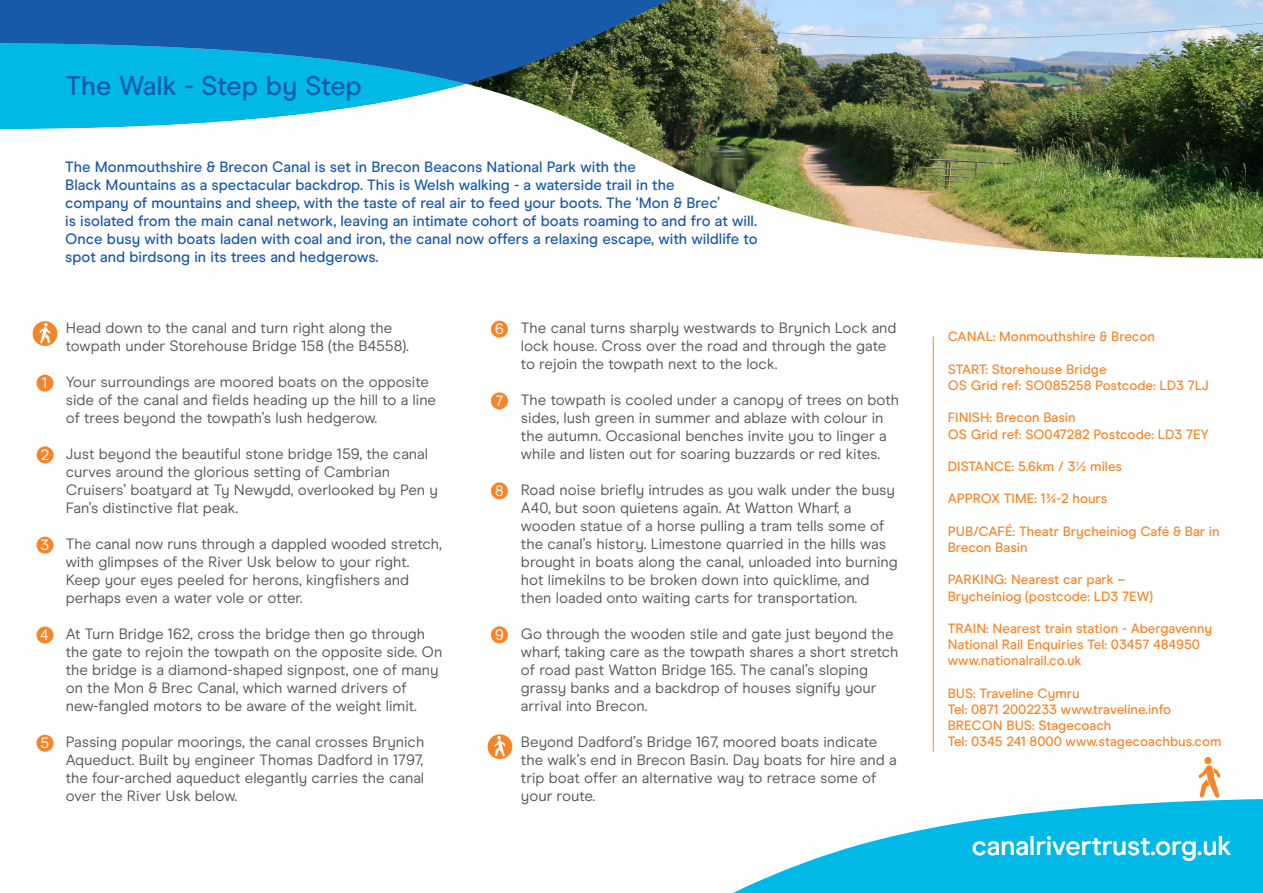
<style>
.page{position:relative;width:1263px;height:893px;background:#fff}
.page>*{position:absolute;margin:0;border:0;box-sizing:border-box;transform-origin:0 0}
.t1{font:500 27px "Modern Era";color:#fff}
.t2{font:500 27px "Modern Era";color:#185aaa}
.t3{font:15px/18px "Modern Era";color:#57585a}
.t4{font:500 15px/18px "Modern Era";color:#185aaa}
.t5{font:15px "Modern Era";color:#fff}
.t6{font:500 13.5px/16.2px "Modern Era";color:#f58529}
</style>
<div class="page">
<img style="left:694px;top:0;width:569px;height:84px">
<svg style="left:0;top:0;width:694px;height:84px;background:#225789"></svg>
<svg style="left:0;top:43px;width:466px;height:41px;background:#079dd5"></svg>
<svg style="left:0;top:84px;width:1263px;height:308px"></svg>
<svg style="left:733px;top:799px;width:530px;height:94px;fill:#00b9e7"></svg>
<hr style="left:933px;top:336px;width:1px;height:416px;background:#f58529">
<div style="left:1204px;top:757px;width:7px;height:7px;background:#f58529;border-radius:50%"></div>
<svg style="left:1198px;top:765px;width:22px;height:33px"></svg>
<div style="left:36px;top:375px;width:17px;height:17px;background:#f58529;border-radius:50%"></div>
<div style="left:37px;top:446px;width:17px;height:17px;background:#f58529;border-radius:50%"></div>
<div style="left:36px;top:537px;width:17px;height:17px;background:#f58529;border-radius:50%"></div>
<div style="left:491px;top:321px;width:17px;height:17px;background:#f58529;border-radius:50%"></div>
<div style="left:491px;top:482px;width:17px;height:17px;background:#f58529;border-radius:50%"></div>
<div style="left:491px;top:626px;width:17px;height:17px;background:#f58529;border-radius:50%"></div>
<div style="left:33px;top:321px;width:24px;height:25px;background:#f58529;border-radius:50%"></div>
<svg style="left:40px;top:323px;width:11px;height:20px"></svg>
<div style="left:487px;top:734px;width:25px;height:25px;background:#f58529;border-radius:50%"></div>
<svg style="left:494px;top:736px;width:11px;height:20px"></svg>
<div style="left:36px;top:626px;width:17px;height:17px;background:#f58529;border-radius:50%"></div>
<div style="left:36px;top:735px;width:17px;height:17px;background:#f58529;border-radius:50%"></div>
<div style="left:491px;top:392px;width:17px;height:17px;background:#f58529;border-radius:50%"></div>
<h1 class="t2" style="left:66px;top:70px;width:298px">The Walk - Step by Step</h1>
<p class="t4" style="left:65px;top:157px;width:694px">The Monmouthshire &amp; Brecon Canal is set in Brecon Beacons National Park with the<br>Black Mountains as a spectacular backdrop. This is Welsh walking - a waterside trail in the<br>company of mountains and sheep, with the taste of real air to feed your boots. The ‘Mon &amp; Brec’<br>is isolated from the main canal network, leaving an intimate cohort of boats roaming to and fro at will.<br>Once busy with boats laden with coal and iron, the canal now offers a relaxing escape, with wildlife to spot and birdsong in its trees and hedgerows.</p>
<p class="t3" style="left:66px;top:319px;width:345px">Head down to the canal and turn right along the towpath under Storehouse Bridge 158 (the B4558).</p>
<p class="t3" style="left:66px;top:373px;width:372px">Your surroundings are moored boats on the opposite side of the canal and fields heading up the hill to a line of trees beyond the towpath’s lush hedgerow.</p>
<p class="t3" style="left:66px;top:445px;width:374px">Just beyond the beautiful stone bridge 159, the canal curves around the glorious setting of Cambrian Cruisers’ boatyard at Ty Newydd, overlooked by Pen y Fan’s distinctive flat peak.</p>
<p class="t3" style="left:66px;top:535px;width:378px">The canal now runs through a dappled wooded stretch, with glimpses of the River Usk below to your right.<br>Keep your eyes peeled for herons, kingfishers and perhaps even a water vole or otter.</p>
<p class="t3" style="left:66px;top:625px;width:378px">At Turn Bridge 162, cross the bridge then go through the gate to rejoin the towpath on the opposite side. On the bridge is a diamond-shaped signpost, one of many on the Mon &amp; Brec Canal, which warned drivers of new-fangled motors to be aware of the weight limit.</p>
<p class="t3" style="left:66px;top:733px;width:360px;text-align:justify">Passing popular moorings, the canal crosses Brynich Aqueduct. Built by engineer Thomas Dadford in 1797, the four-arched aqueduct elegantly carries the canal over the River Usk below.</p>
<p class="t5" style="left:495px;top:320px;width:10px">6</p>
<p class="t5" style="left:42px;top:374px;width:7px">1</p>
<p class="t5" style="left:496px;top:392px;width:9px">7</p>
<p class="t5" style="left:41px;top:446px;width:10px">2</p>
<p class="t5" style="left:495px;top:482px;width:10px">8</p>
<p class="t5" style="left:41px;top:536px;width:10px">3</p>
<p class="t5" style="left:40px;top:626px;width:10px">4</p>
<p class="t5" style="left:495px;top:626px;width:10px">9</p>
<p class="t5" style="left:41px;top:734px;width:10px">5</p>
<p class="t3" style="left:521px;top:319px;width:377px">The canal turns sharply westwards to Brynich Lock and lock house. Cross over the road and through the gate to rejoin the towpath next to the lock.</p>
<p class="t3" style="left:521px;top:391px;width:380px">The towpath is cooled under a canopy of trees on both sides, lush green in summer and ablaze with colour in the autumn. Occasional benches invite you to linger a while and listen out for soaring buzzards or red kites.</p>
<p class="t3" style="left:521px;top:481px;width:378px">Road noise briefly intrudes as you walk under the busy A40, but soon quietens again. At Watton Wharf, a wooden statue of a horse pulling a tram tells some of the canal’s history. Limestone quarried in the hills was brought in boats along the canal, unloaded into burning hot limekilns to be broken down into quicklime, and then loaded onto waiting carts for transportation.</p>
<p class="t3" style="left:521px;top:625px;width:379px">Go through the wooden stile and gate just beyond the wharf, taking care as the towpath shares a short stretch of road past Watton Bridge 165. The canal’s sloping grassy banks and a backdrop of houses signify your arrival into Brecon.</p>
<p class="t3" style="left:521px;top:733px;width:377px">Beyond Dadford’s Bridge 167, moored boats indicate the walk’s end in Brecon Basin. Day boats for hire and a trip boat offer an alternative way to retrace some of your route.</p>
<p class="t6" style="left:948px;top:329px;width:209px">CANAL: Monmouthshire &amp; Brecon</p>
<p class="t6" style="left:948px;top:361px;width:263px">START: Storehouse Bridge<br>OS Grid ref: SO085258 Postcode: LD3 7LJ</p>
<p class="t6" style="left:948px;top:410px;width:263px">FINISH: Brecon Basin<br>OS Grid ref: SO047282 Postcode: LD3 7EY</p>
<p class="t6" style="left:948px;top:458px;width:176px">DISTANCE: 5.6km / 3½ miles</p>
<p class="t6" style="left:948px;top:491px;width:161px">APPROX TIME: 1¾-2 hours</p>
<p class="t6" style="left:948px;top:523px;width:273px">PUB/CAFÉ: Theatr Brycheiniog Café &amp; Bar in<br>Brecon Basin</p>
<p class="t6" style="left:948px;top:572px;width:207px">PARKING: Nearest car park –<br>Brycheiniog (postcode: LD3 7EW)</p>
<p class="t6" style="left:948px;top:620px;width:266px">TRAIN: Nearest train station - Abergavenny<br>National Rail Enquiries Tel: 03457 484950 www.nationalrail.co.uk</p>
<p class="t6" style="left:948px;top:685px;width:275px">BUS: Traveline Cymru<br>Tel: 0871 2002233 www.traveline.info<br>BRECON BUS: Stagecoach<br>Tel: 0345 241 8000 www.stagecoachbus.com</p>
<h1 class="t1" style="left:972px;top:829px;width:261px">canalrivertrust.org.uk</h1>
</div>
